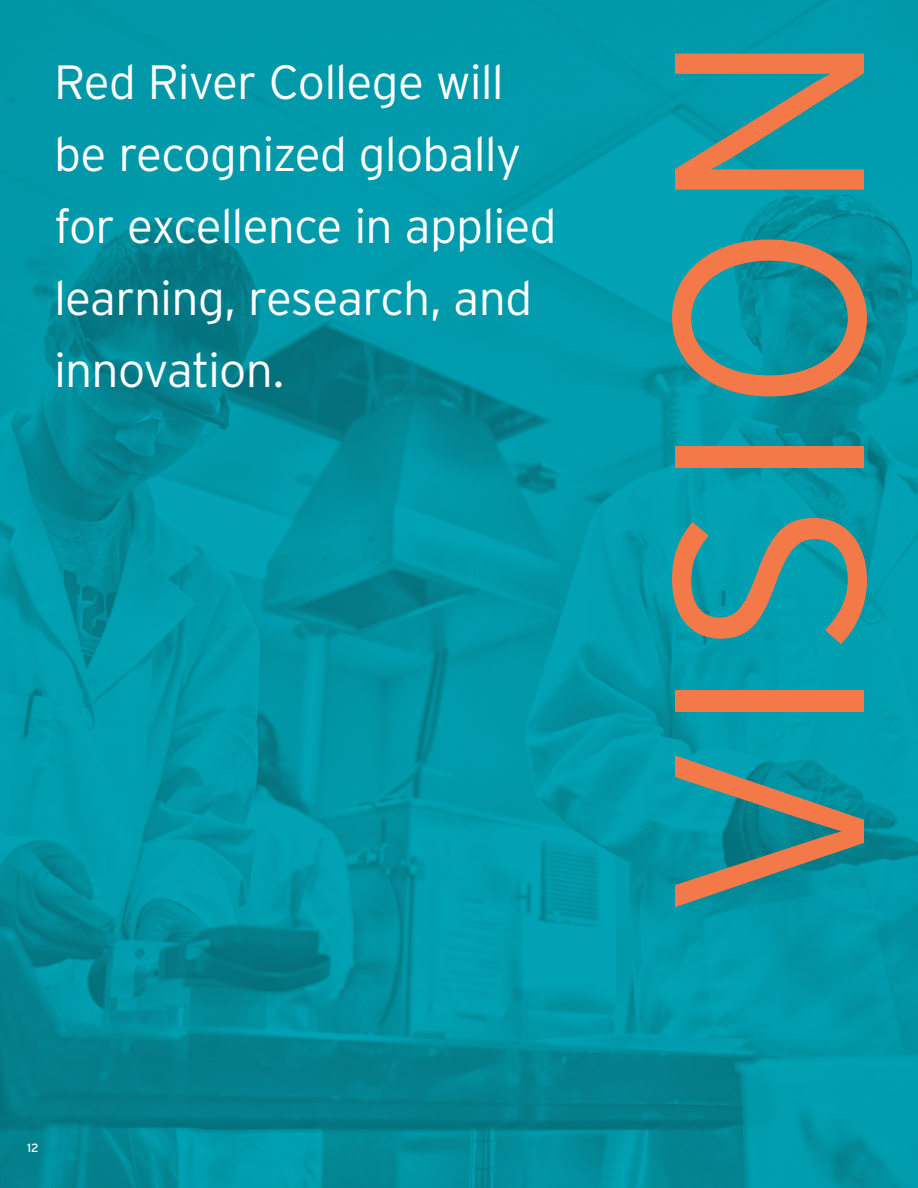
<style>
.page{position:relative;width:918px;height:1188px;background:#fff}
.page>*{position:absolute;margin:0;border:0;box-sizing:border-box;transform-origin:0 0}
.t1{font:300 270px "Interstate";letter-spacing:.02em;color:#f47948}
.t2{font:300 48px/72px "Interstate";letter-spacing:-.02em;color:#fff}
.t3{font:12px "Interstate";color:#fff}
</style>
<div class="page">
<img style="left:0;top:0;width:918px;height:1188px">
<p class="t2" style="left:54px;top:46px;width:504px">Red River College will be recognized globally for excellence in applied learning, research, and innovation.</p>
<p class="t3" style="left:27px;top:1141px;width:13px">12</p>
<h1 class="t1" style="left:617px;top:921px;width:894px;rotate:-90deg">VISION</h1>
</div>
